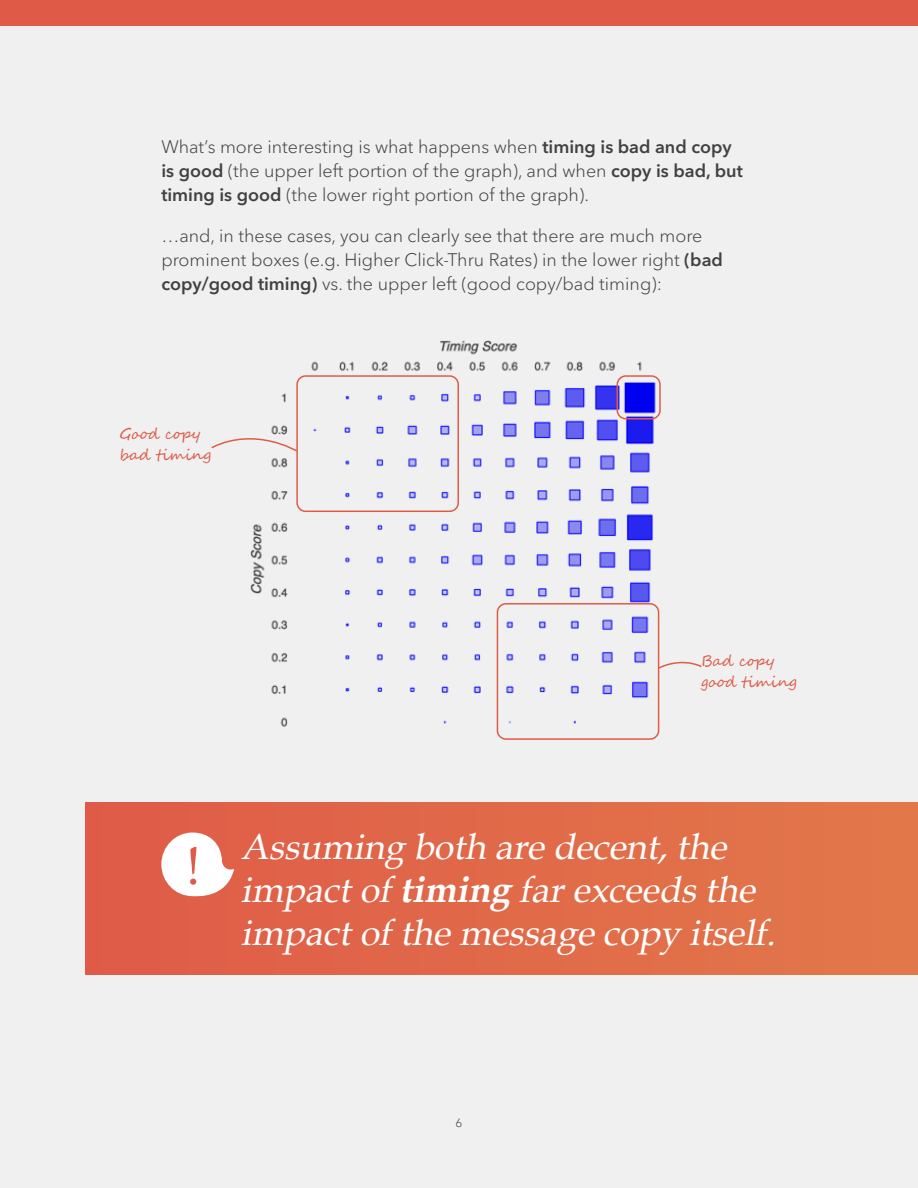
<style>
.page{position:relative;width:918px;height:1188px;background:#f0f0f0}
.page>*{position:absolute;margin:0;border:0;box-sizing:border-box;transform-origin:0 0}
.t1{font:54px "Book Antiqua";color:#df5b48}
.t2{font:italic 36px/43.2px "Book Antiqua";color:#fff}
.t3{font:300 18px/24px "Avenir Next Cyr";color:#414042}
.t4{font:15px/21px "Segoe Script";color:#df5b48}
.t5{font:300 12px "Avenir Next Cyr";color:#414042}
.s1{font-weight:600}
.s2{font-weight:700}
</style>
<div class="page">
<div style="left:85px;top:803px;width:833px;height:172px;background:linear-gradient(to right,#df5b48,#e2784a)"></div>
<div style="left:0;top:0;width:918px;height:26px;background:#df5b48"></div>
<img style="left:250px;top:340px;width:410px;height:400px">
<div style="left:617px;top:375px;width:44px;height:45px;border:2px solid #df5b48;border-radius:9px"></div>
<svg style="left:659px;top:657px;width:43px;height:13px"></svg>
<div style="left:296px;top:375px;width:163px;height:137px;border:2px solid #df5b48;border-radius:9px"></div>
<div style="left:497px;top:603px;width:162px;height:137px;border:2px solid #df5b48;border-radius:9px"></div>
<svg style="left:211px;top:426px;width:87px;height:26px"></svg>
<svg style="left:161px;top:833px;width:73px;height:66px"></svg>
<p class="t3" style="left:161px;top:135px;width:583px">What’s more interesting is what happens when <span class="s1">timing is bad and copy is good</span> (the upper left portion of the graph), and when <span class="s1">copy is bad, but timing is good</span> (the lower right portion of the graph).</p>
<p class="t3" style="left:161px;top:224px;width:563px">…and, in these cases, you can clearly see that there are much more prominent boxes (e.g. Higher Click-Thru Rates) in the lower right <span class="s1">(bad copy/good timing)</span> vs. the upper left (good copy/bad timing):</p>
<p class="t4" style="left:119px;top:424px;width:83px">Good copy</p>
<p class="t4" style="left:119px;top:445px;width:93px">bad timing</p>
<p class="t4" style="left:701px;top:651px;width:97px">Bad copy good timing</p>
<p class="t1" style="left:186px;top:828px;width:17px">!</p>
<p class="t2" style="left:241px;top:824px;width:545px">Assuming both are decent,the impactof<span class="s2">timing</span> farexceedsthe impactofthe message copy itself.</p>
<p class="t5" style="left:456px;top:1116px;width:8px">6</p>
</div>
